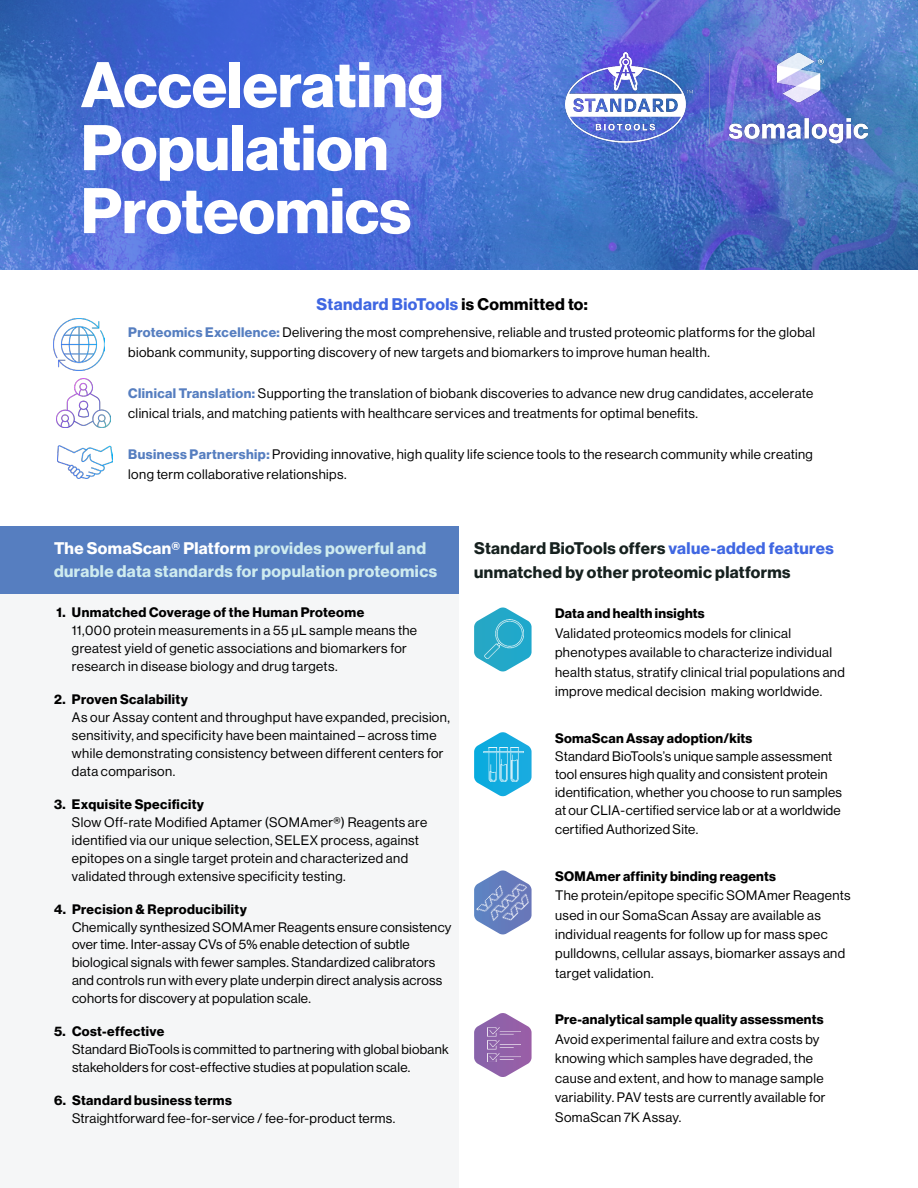
<style>
.page{position:relative;width:918px;height:1188px;background:#fff}
.page>*{position:absolute;margin:0;border:0;box-sizing:border-box;transform-origin:0 0}
.t1{font:63px/63px "N Haas Grotesk DS Pro 75 Bd";color:#fff}
.t2{font:16.5px/22.5px "N Haas Grotesk DS Pro 75 Bd";letter-spacing:.025em;color:#ceebef}
.t3{font:16.5px/24px "N Haas Grotesk DS Pro 75 Bd";letter-spacing:.025em;color:#16211f}
.t4{font:16.5px "N Haas Grotesk DS Pro 75 Bd";letter-spacing:.025em;color:#4067e2}
.t5{font:13.5px/18px "N Haas Grotesk DS Pro 55 Rg";letter-spacing:.025em;color:#000}
.t6{font:13.5px "N Haas Grotesk DS Pro 75 Bd";letter-spacing:.025em;color:#000}
.s1{color:#000}
.s2{font-family:"N Haas Grotesk DS Pro 75 Bd";color:#567ec0}
.s3{color:#fff}
.s4{color:#4067e2}
</style>
<div class="page">
<div style="left:0;top:555px;width:459px;height:633px;background:#f5f6f7"></div>
<div style="left:0;top:526px;width:459px;height:68px;background:#567ec0"></div>
<div style="left:0;top:0;width:543px;height:270px;background:#4067e2"></div>
<img style="left:0;top:0;width:324px;height:270px">
<svg style="left:342px;top:0;width:220px;height:270px"></svg>
<img style="left:562px;top:0;width:356px;height:270px">
<img style="left:565px;top:52px;width:302px;height:91px">
<img style="left:54px;top:319px;width:51px;height:51px">
<img style="left:57px;top:445px;width:56px;height:34px">
<img style="left:57px;top:379px;width:53px;height:49px">
<svg style="left:477px;top:608px;width:51px;height:64px"></svg>
<svg style="left:480px;top:732px;width:46px;height:65px"></svg>
<svg style="left:496px;top:1074px;width:14px;height:3px"></svg>
<svg style="left:474px;top:609px;width:58px;height:49px;background:#4ab7d2"></svg>
<svg style="left:474px;top:734px;width:58px;height:50px;background:#48bee6"></svg>
<svg style="left:474px;top:1013px;width:58px;height:61px;fill:#9562a9"></svg>
<svg style="left:474px;top:870px;width:58px;height:65px"></svg>
<h1 class="t1" style="left:81px;top:54px;width:364px">Accelerating<br>Population<br>Proteomics</h1>
<p class="t4" style="left:317px;top:295px;width:273px">Standard BioTools <span class="s1">is Committed to:</span></p>
<p class="t5" style="left:128px;top:322px;width:688px;line-height:20.2px"><span class="s2">Proteomics Excellence:</span> Delivering the most comprehensive, reliable and trusted proteomic platforms for the global biobank community, supporting discovery of new targets and biomarkers to improve human health.</p>
<p class="t5" style="left:128px;top:383px;width:686px;line-height:20.2px"><span class="s2">Clinical Translation:</span> Supporting the translation of biobank discoveries to advance new drug candidates, accelerate clinical trials, and matching patients with healthcare services and treatments for optimal benefits.</p>
<p class="t5" style="left:128px;top:444px;width:686px;line-height:20.2px"><span class="s2">Business Partnership:</span> Providing innovative, high quality life science tools to the research community while creating long term collaborative relationships.</p>
<p class="t2" style="left:54px;top:538px;width:385px"><span class="s3">The SomaScan® Platform</span> provides powerful and durable data standards for population proteomics</p>
<p class="t6" style="left:56px;top:604px;width:309px">1. Unmatched Coverage of the Human Proteome</p>
<p class="t5" style="left:72px;top:621px;width:347px">11,000 protein measurements in a 55 µL sample means the greatest yield of genetic associations and biomarkers for research in disease biology and drug targets.</p>
<p class="t6" style="left:54px;top:691px;width:135px">2. Proven Scalability</p>
<p class="t5" style="left:72px;top:708px;width:380px">As our Assay content and throughput have expanded, precision, sensitivity, and specificity have been maintained – across time while demonstrating consistency between different centers for data comparison.</p>
<p class="t6" style="left:54px;top:796px;width:152px">3. Exquisite Specificity</p>
<p class="t5" style="left:72px;top:813px;width:357px">Slow Off-rate Modified Aptamer (SOMAmer®) Reagents are identified via our unique selection, SELEX process, against epitopes on a single target protein and characterized and validated through extensive specificity testing.</p>
<p class="t6" style="left:54px;top:901px;width:194px">4. Precision &amp; Reproducibility</p>
<p class="t5" style="left:72px;top:918px;width:381px">Chemically synthesized SOMAmer Reagents ensure consistency over time. Inter-assay CVs of 5% enable detection of subtle biological signals with fewer samples. Standardized calibrators and controls run with every plate underpin direct analysis across cohorts for discovery at population scale.</p>
<p class="t6" style="left:54px;top:1024px;width:112px">5. Cost-effective</p>
<p class="t5" style="left:72px;top:1041px;width:378px">Standard BioTools is committed to partnering with global biobank stakeholders for cost-effective studies at population scale.</p>
<p class="t6" style="left:54px;top:1093px;width:179px">6. Standard business terms</p>
<p class="t5" style="left:72px;top:1110px;width:325px">Straightforward fee-for-service / fee-for-product terms.</p>
<p class="t3" style="left:474px;top:537px;width:361px">Standard BioTools offers <span class="s4">value-added features </span>unmatched by other proteomic platforms</p>
<p class="t6" style="left:555px;top:605px;width:151px">Data and health insights</p>
<p class="t5" style="left:555px;top:623px;width:291px;line-height:19.5px">Validated proteomics models for clinical phenotypes available to characterize individual health status, stratify clinical trial populations and improve medical decision making worldwide.</p>
<p class="t6" style="left:555px;top:730px;width:199px">SomaScan Assay adoption/kits</p>
<p class="t5" style="left:555px;top:747px;width:288px">Standard BioTools’s unique sample assessment tool ensures high quality and consistent protein identification, whether you choose to run samples at our CLIA-certified service lab or at a worldwide</p>
<p class="t5" style="left:555px;top:820px;width:145px">certified Authorized Site.</p>
<p class="t6" style="left:555px;top:868px;width:222px">SOMAmer affinity binding reagents</p>
<p class="t5" style="left:555px;top:886px;width:297px;line-height:19.5px">The protein/epitope specific SOMAmer Reagents used in our SomaScan Assay are available as individual reagents for follow up for mass spec pulldowns, cellular assays, biomarker assays and target validation.</p>
<p class="t6" style="left:555px;top:1012px;width:270px">Pre-analytical sample quality assessments</p>
<p class="t5" style="left:555px;top:1030px;width:272px;line-height:19.5px">Avoid experimental failure and extra costs by knowing which samples have degraded, the cause and extent, and how to manage sample variability. PAV tests are currently available for SomaScan 7K Assay.</p>
</div>
